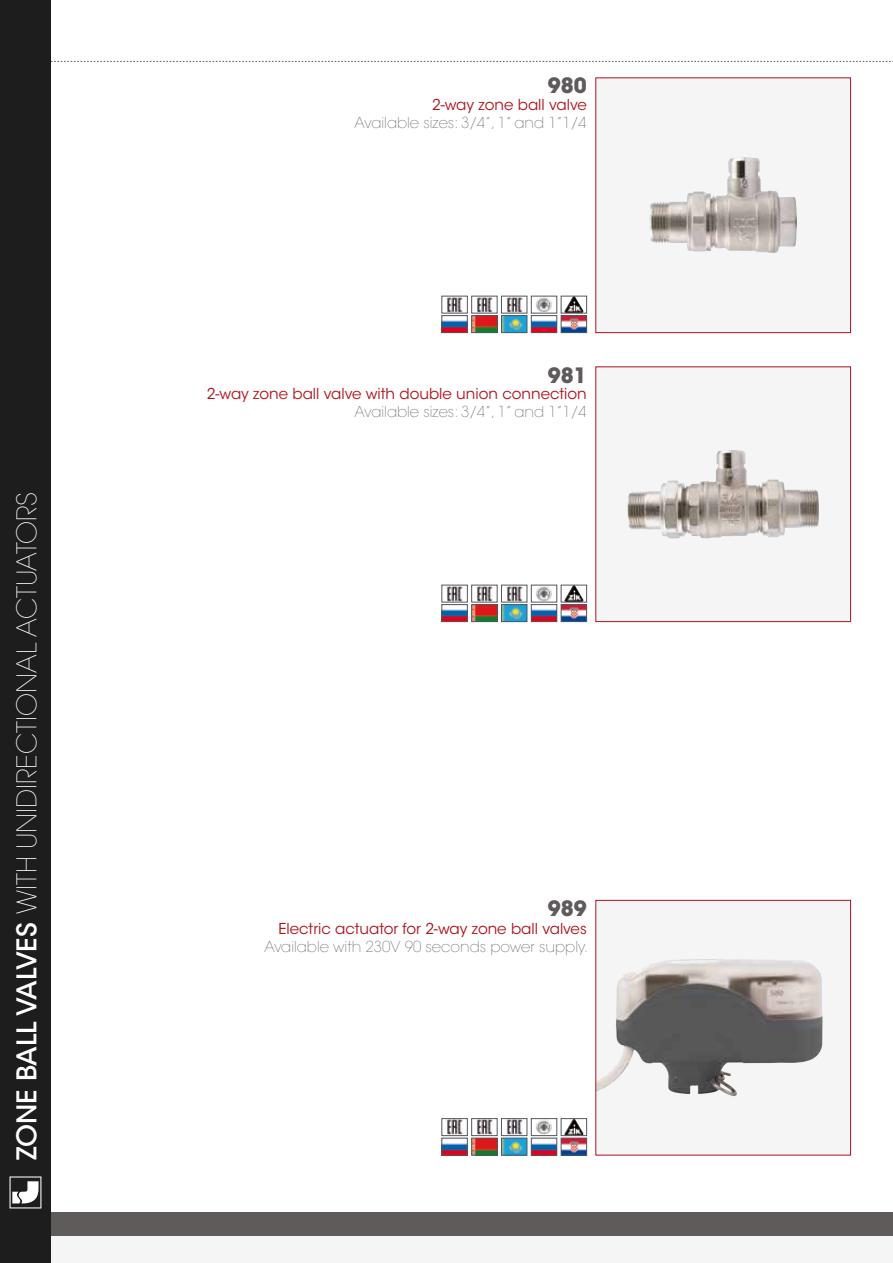
<style>
.page{position:relative;width:893px;height:1263px;background:#fff}
.page>*{position:absolute;margin:0;border:0;box-sizing:border-box;transform-origin:0 0}
.t1{font:200 27px "ITC Avant Garde Std";color:#fff}
.t2{font:700 21px "ITC Avant Garde Std";color:#605b5b}
.t3{font:15px "ITC Avant Garde Std";color:#af131b}
.t4{font:200 15px "ITC Avant Garde Std";color:#605b5b}
.s1{font-weight:500}
</style>
<div class="page">
<svg style="left:51px;top:61px;width:842px;height:1px"></svg>
<div style="left:0;top:1213px;width:893px;height:50px;background:#f6f5f5"></div>
<div style="left:49px;top:1212px;width:844px;height:23px;background:#605b5b"></div>
<div style="left:0;top:0;width:51px;height:1263px;background:#1e1d1e"></div>
<svg style="left:10px;top:1176px;width:31px;height:32px"></svg>
<div style="left:596px;top:78px;width:254px;height:255px;background:#f6f5f5"></div>
<img style="left:716px;top:157px;width:26px;height:40px">
<div style="left:596px;top:78px;width:255px;height:255px;border:1px solid #af131b"></div>
<svg style="left:627px;top:450px;width:192px;height:89px"></svg>
<img style="left:707px;top:450px;width:26px;height:32px">
<div style="left:596px;top:367px;width:255px;height:255px;border:1px solid #af131b"></div>
<svg style="left:598px;top:959px;width:225px;height:138px"></svg>
<img style="left:617px;top:959px;width:112px;height:23px">
<div style="left:596px;top:900px;width:255px;height:255px;border:1px solid #af131b"></div>
<img style="left:446px;top:1120px;width:17px;height:14px">
<div style="left:442px;top:1118px;width:25px;height:18px;border:1px solid #51585f"></div>
<img style="left:444px;top:1143px;width:21px;height:10px">
<div style="left:442px;top:1138px;width:25px;height:17px;border:1px solid #51585f"></div>
<img style="left:476px;top:1120px;width:16px;height:14px">
<div style="left:471px;top:1118px;width:26px;height:18px;border:1px solid #51585f"></div>
<img style="left:473px;top:1140px;width:22px;height:13px">
<div style="left:471px;top:1138px;width:26px;height:17px;border:1px solid #51585f"></div>
<img style="left:506px;top:1120px;width:16px;height:14px">
<div style="left:501px;top:1118px;width:26px;height:18px;border:1px solid #51585f"></div>
<img style="left:503px;top:1140px;width:22px;height:13px">
<div style="left:501px;top:1138px;width:26px;height:17px;border:1px solid #51585f"></div>
<img style="left:535px;top:1120px;width:17px;height:14px">
<div style="left:531px;top:1118px;width:26px;height:18px;border:1px solid #51585f"></div>
<img style="left:533px;top:1143px;width:22px;height:10px">
<div style="left:531px;top:1138px;width:26px;height:17px;border:1px solid #51585f"></div>
<img style="left:564px;top:1120px;width:19px;height:14px">
<div style="left:561px;top:1118px;width:26px;height:18px;border:1px solid #51585f"></div>
<img style="left:563px;top:1140px;width:22px;height:13px">
<div style="left:561px;top:1138px;width:26px;height:17px;border:1px solid #51585f"></div>
<img style="left:446px;top:587px;width:17px;height:13px">
<img style="left:444px;top:609px;width:21px;height:11px">
<div style="left:442px;top:604px;width:25px;height:18px;border:1px solid #51585f"></div>
<img style="left:476px;top:587px;width:16px;height:13px">
<div style="left:471px;top:585px;width:26px;height:17px;border:1px solid #51585f"></div>
<img style="left:473px;top:606px;width:22px;height:14px">
<div style="left:471px;top:604px;width:26px;height:18px;border:1px solid #51585f"></div>
<img style="left:506px;top:587px;width:16px;height:13px">
<div style="left:501px;top:585px;width:26px;height:17px;border:1px solid #51585f"></div>
<img style="left:503px;top:606px;width:22px;height:14px">
<div style="left:501px;top:604px;width:26px;height:18px;border:1px solid #51585f"></div>
<img style="left:535px;top:587px;width:17px;height:13px">
<div style="left:531px;top:585px;width:26px;height:17px;border:1px solid #51585f"></div>
<img style="left:533px;top:609px;width:22px;height:11px">
<div style="left:531px;top:604px;width:26px;height:18px;border:1px solid #51585f"></div>
<img style="left:564px;top:587px;width:19px;height:13px">
<div style="left:561px;top:585px;width:26px;height:17px;border:1px solid #51585f"></div>
<img style="left:563px;top:606px;width:22px;height:14px">
<div style="left:561px;top:604px;width:26px;height:18px;border:1px solid #51585f"></div>
<img style="left:446px;top:298px;width:17px;height:13px">
<img style="left:444px;top:320px;width:21px;height:11px">
<div style="left:442px;top:315px;width:25px;height:18px;border:1px solid #51585f"></div>
<img style="left:476px;top:298px;width:16px;height:13px">
<div style="left:471px;top:296px;width:26px;height:17px;border:1px solid #51585f"></div>
<img style="left:473px;top:317px;width:22px;height:14px">
<div style="left:471px;top:315px;width:26px;height:18px;border:1px solid #51585f"></div>
<img style="left:506px;top:298px;width:16px;height:13px">
<div style="left:501px;top:296px;width:26px;height:17px;border:1px solid #51585f"></div>
<img style="left:503px;top:317px;width:22px;height:14px">
<div style="left:501px;top:315px;width:26px;height:18px;border:1px solid #51585f"></div>
<img style="left:535px;top:298px;width:17px;height:13px">
<div style="left:531px;top:296px;width:26px;height:17px;border:1px solid #51585f"></div>
<img style="left:533px;top:320px;width:22px;height:11px">
<div style="left:531px;top:315px;width:26px;height:18px;border:1px solid #51585f"></div>
<img style="left:564px;top:298px;width:19px;height:13px">
<div style="left:561px;top:296px;width:26px;height:17px;border:1px solid #51585f"></div>
<img style="left:563px;top:317px;width:22px;height:14px">
<div style="left:561px;top:315px;width:26px;height:18px;border:1px solid #51585f"></div>
<h1 class="t1" style="left:11px;top:1160px;width:670px;rotate:-90deg"><span class="s1">ZONE BALL VALVES</span> WITH UNIDIRECTIONAL ACTUATORS</h1>
<h2 class="t2" style="left:548px;top:72px;width:40px">980</h2>
<p class="t3" style="left:432px;top:96px;width:156px">2-way zone ball valve</p>
<p class="t4" style="left:355px;top:114px;width:234px">Available sizes: 3/4”, 1” and 1”1/4</p>
<h2 class="t2" style="left:548px;top:361px;width:40px">981</h2>
<p class="t3" style="left:207px;top:385px;width:382px">2-way zone ball valve with double union connection</p>
<p class="t4" style="left:355px;top:403px;width:234px">Available sizes: 3/4”, 1” and 1”1/4</p>
<h2 class="t2" style="left:548px;top:894px;width:40px">989</h2>
<p class="t3" style="left:278px;top:919px;width:310px">Electric actuator for 2-way zone ball valves</p>
<p class="t4" style="left:264px;top:937px;width:325px">Available with 230V 90 seconds power supply.</p>
</div>
